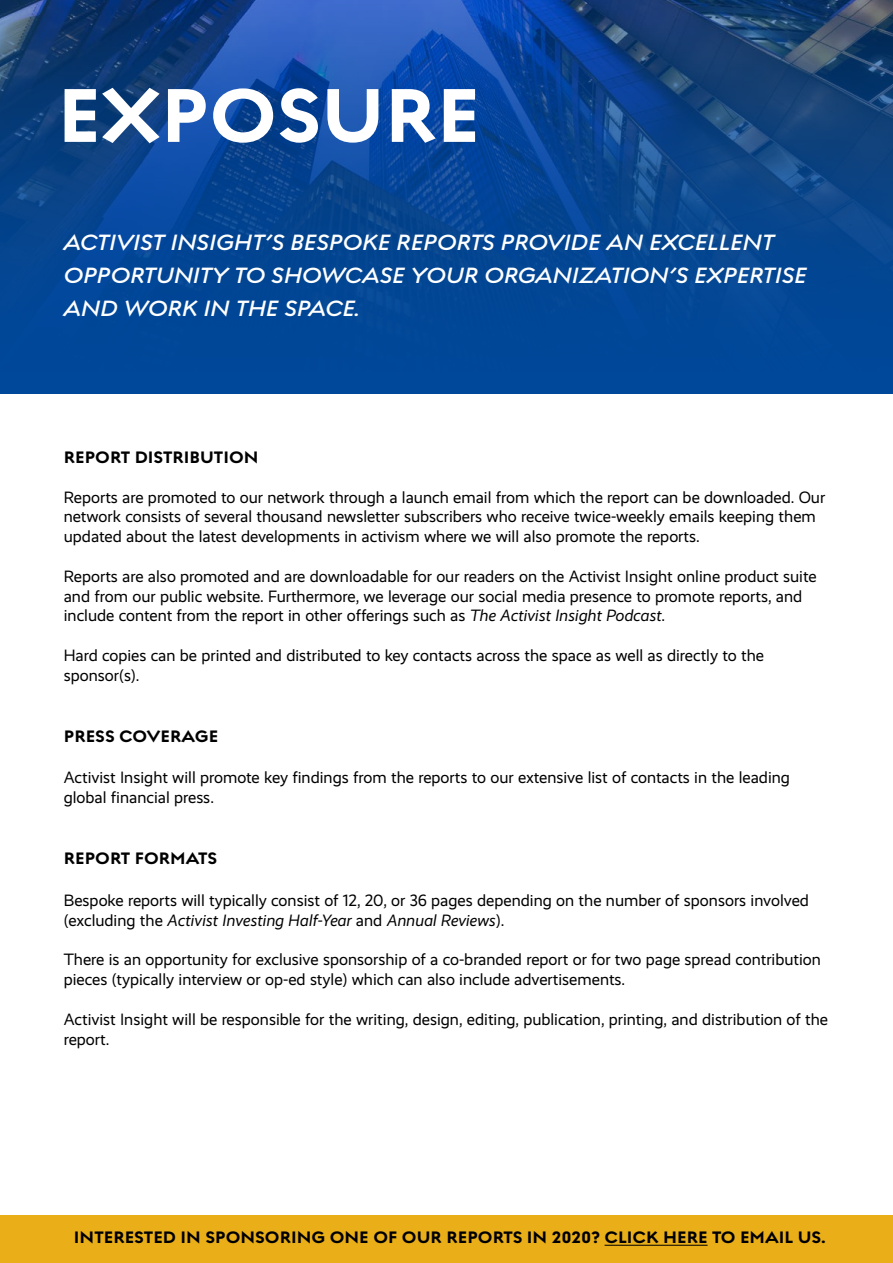
<style>
.page{position:relative;width:893px;height:1263px;background:#fff}
.page>*{position:absolute;margin:0;border:0;box-sizing:border-box;transform-origin:0 0}
.t1{font:700 82.5px "Regulator Nova";color:#fff}
.t2{font:italic 600 24px/33px "Regulator Nova";color:#fff}
.t3{font:700 18px "Regulator Nova";color:#000}
.t4{font:16.5px/19.8px "Realist";color:#000}
.s1{font-style:italic}
</style>
<div class="page">
<svg style="left:0;top:0;width:893px;height:393px;background:#0a4691"></svg>
<div style="left:0;top:1215px;width:893px;height:48px;background:#eaaf18"></div>
<hr style="left:605px;top:1245px;width:103px;height:1px;background:#000">
<h1 class="t1" style="left:57px;top:66px;width:425px">EXPOSURE</h1>
<h2 class="t2" style="left:64px;top:226px;width:745px">ACTIVIST INSIGHT’S BESPOKE REPORTS PROVIDE AN EXCELLENT<br>OPPORTUNITY TO SHOWCASE YOUR ORGANIZATION’S EXPERTISE<br>AND WORK IN THE SPACE.</h2>
<p class="t3" style="left:64px;top:446px;width:196px">REPORT DISTRIBUTION</p>
<p class="t4" style="left:64px;top:487px;width:763px">Reports are promoted to our network through a launch email from which the report can be downloaded. Our network consists of several thousand newsletter subscribers who receive twice-weekly emails keeping them updated about the latest developments in activism where we will also promote the reports.</p>
<p class="t4" style="left:64px;top:566px;width:754px">Reports are also promoted and are downloadable for our readers on the Activist Insight online product suite and from our public website. Furthermore, we leverage our social media presence to promote reports, and include content from the report in other offerings such as <span class="s1">The Activist Insight Podcast</span>.</p>
<p class="t4" style="left:64px;top:646px;width:702px">Hard copies can be printed and distributed to key contacts across the space as well as directly to the sponsor(s).</p>
<p class="t3" style="left:64px;top:725px;width:156px">PRESS COVERAGE</p>
<p class="t4" style="left:64px;top:768px;width:728px">Activist Insight will promote key findings from the reports to our extensive list of contacts in the leading global financial press.</p>
<p class="t3" style="left:64px;top:848px;width:155px">REPORT FORMATS</p>
<p class="t4" style="left:64px;top:890px;width:747px">Bespoke reports will typically consist of 12, 20, or 36 pages depending on the number of sponsors involved (excluding the <span class="s1">Activist Investing Half-Year</span> and <span class="s1">Annual Reviews</span>).</p>
<p class="t4" style="left:64px;top:950px;width:759px">There is an opportunity for exclusive sponsorship of a co-branded report or for two page spread contribution pieces (typically interview or op-ed style) which can also include advertisements.</p>
<p class="t4" style="left:64px;top:1009px;width:766px">Activist Insight will be responsible for the writing, design, editing, publication, printing, and distribution of the report.</p>
<p class="t3" style="left:74px;top:1227px;width:753px">INTERESTED IN SPONSORING ONE OF OUR REPORTS IN 2020? CLICK HERE TO EMAIL US.</p>
</div>
